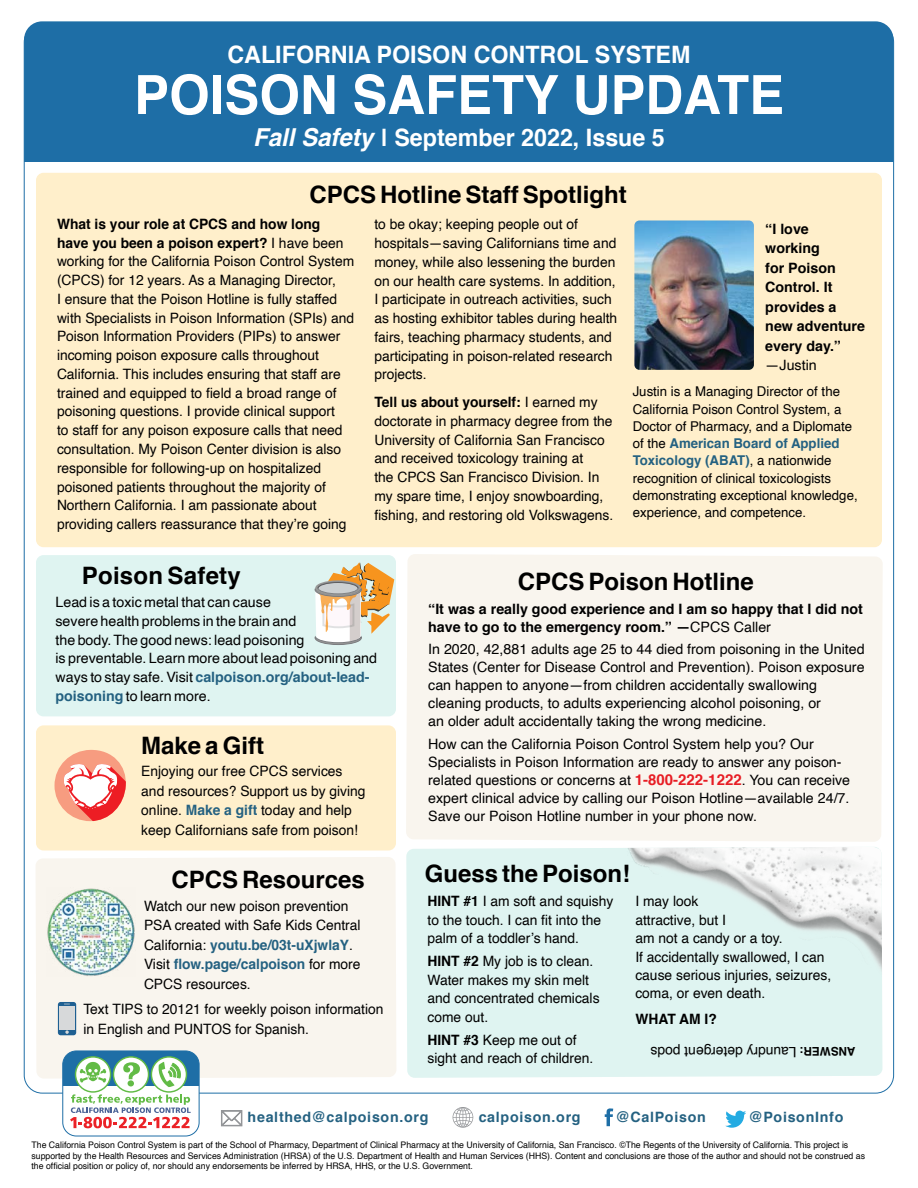
<style>
.page{position:relative;width:918px;height:1188px;background:#fff}
.page>*{position:absolute;margin:0;border:0;box-sizing:border-box;transform-origin:0 0}
.t1{font:700 54px "Helvetica";color:#fff}
.t2{font:700 24px "Helvetica";color:#000}
.t3{font:700 24px "Helvetica";color:#fff}
.t4{font:14.25px/18.8px "Helvetica";color:#000}
.t5{font:700 14.25px/19.5px "Helvetica";color:#000}
.t6{font:700 14.25px "Helvetica";letter-spacing:.05em;color:#246181}
.t7{font:13.5px/17.2px "Helvetica";color:#000}
.t8{font:700 12px "Helvetica";color:#000}
.t9{font:9px/10.5px "Helvetica";color:#000}
.s1{font-style:italic;font-size:24.75px}
.s2{font-weight:700}
.s3{font-weight:400}
.s4{font-weight:700;color:#246181}
.s5{font-weight:700;font-size:15px;color:#e71d24}
</style>
<div class="page">
<div style="left:24px;top:21px;width:870px;height:141px;background:#1e6ea6"></div>
<div style="left:36px;top:555px;width:360px;height:161px;background:#dff4f1;border-radius:8px"></div>
<div style="left:406px;top:848px;width:476px;height:230px;background:#dff4f1"></div>
<img style="left:596px;top:847px;width:286px;height:150px">
<div style="left:36px;top:173px;width:846px;height:374px;background:#ffefcb;border-radius:8px"></div>
<img style="left:634px;top:220px;width:120px;height:150px">
<div style="left:36px;top:857px;width:360px;height:222px;background:#f9f5ee"></div>
<div style="left:406px;top:554px;width:477px;height:288px;background:#f9f5ee"></div>
<div style="left:36px;top:725px;width:360px;height:126px;background:#ffefcb;border-radius:8px"></div>
<svg style="left:58px;top:1002px;width:18px;height:33px"></svg>
<div style="left:59px;top:1006px;width:16px;height:23px;background:#d7d9da"></div>
<svg style="left:65px;top:1030px;width:4px;height:4px"></svg>
<svg style="left:55px;top:749px;width:71px;height:72px"></svg>
<img style="left:47px;top:887px;width:89px;height:89px">
<svg style="left:314px;top:562px;width:80px;height:83px"></svg>
<div style="left:63px;top:1051px;width:136px;height:35px;background:#1e6ea6"></div>
<div style="left:63px;top:1051px;width:136px;height:85px;border:1px solid #1e6ea6;border-radius:14px"></div>
<svg style="left:70px;top:1056px;width:121px;height:72px"></svg>
<svg style="left:221px;top:1110px;width:22px;height:17px"></svg>
<svg style="left:453px;top:1107px;width:20px;height:21px"></svg>
<svg style="left:605px;top:1108px;width:8px;height:18px"></svg>
<svg style="left:725px;top:1111px;width:21px;height:17px"></svg>
<p class="t3" style="left:227px;top:35px;width:465px">CALIFORNIA POISON CONTROL SYSTEM</p>
<h1 class="t1" style="left:134px;top:51px;width:652px">POISON SAFETY UPDATE</h1>
<p class="t3" style="left:253px;top:118px;width:413px"><span class="s1">Fall Safety</span> | September 2022, Issue 5</p>
<h2 class="t2" style="left:309px;top:175px;width:319px">CPCS Hotline Staff Spotlight</h2>
<p class="t4" style="left:57px;top:215px;width:299px"><span class="s2">What is your role at CPCS and how long have you been a poison expert?</span> I have been working for the California Poison Control System (CPCS) for 12 years. As a Managing Director,<br>I ensure that the Poison Hotline is fully staffed with Specialists in Poison Information (SPIs) and Poison Information Providers (PIPs) to answer incoming poison exposure calls throughout California. This includes ensuring that staff are trained and equipped to field a broad range of poisoning questions. I provide clinical support<br>to staff for any poison exposure calls that need consultation. My Poison Center division is also responsible for following-up on hospitalized poisoned patients throughout the majority of Northern California. I am passionate about providing callers reassurance that they’re going</p>
<p class="t4" style="left:374px;top:215px;width:244px">to be okay; keeping people out of hospitals—saving Californians time and money, while also lessening the burden on our health care systems. In addition, I participate in outreach activities, such as hosting exhibitor tables during health fairs, teaching pharmacy students, and participating in poison-related research projects.</p>
<p class="t5" style="left:765px;top:219px;width:101px">“I love working<br>for Poison<br>Control. It provides a new adventure every day.” <span class="s3">—Justin</span></p>
<p class="t7" style="left:633px;top:383px;width:227px">Justin is a Managing Director of the California Poison Control System, a Doctor of Pharmacy, and a Diplomate of the <span class="s4">American Board of Applied Toxicology (ABAT)</span>, a nationwide recognition of clinical toxicologists demonstrating exceptional knowledge, experience, and competence.</p>
<p class="t4" style="left:374px;top:393px;width:240px"><span class="s2">Tell us about yourself:</span> I earned my doctorate in pharmacy degree from the University of California San Francisco and received toxicology training at<br>the CPCS San Francisco Division. In my spare time, I enjoy snowboarding, fishing, and restoring old Volkswagens.</p>
<h3 class="t2" style="left:82px;top:556px;width:160px">Poison Safety</h3>
<p class="t4" style="left:56px;top:593px;width:323px">Lead is a toxic metal that can cause<br>severe health problems in the brain and<br>the body. The good news: lead poisoning<br>is preventable. Learn more about lead poisoning and ways to stay safe. Visit <span class="s4">calpoison.org/about-lead&shy;poisoning</span> to learn more.</p>
<h3 class="t2" style="left:141px;top:726px;width:124px">Make a Gift</h3>
<p class="t4" style="left:141px;top:762px;width:226px;line-height:19.5px">Enjoying our free CPCS services and resources? Support us by giving online. <span class="s4">Make a gift</span> today and help keep Californians safe from poison!</p>
<h3 class="t2" style="left:171px;top:860px;width:195px">CPCS Resources</h3>
<p class="t4" style="left:144px;top:896px;width:218px;line-height:19.5px">Watch our new poison prevention<br>PSA created with Safe Kids Central<br>California: <span class="s4">youtu.be/03t-uXjwlaY</span>.<br>Visit <span class="s4">flow.page/calpoison</span> for more<br>CPCS resources.</p>
<p class="t4" style="left:83px;top:1000px;width:302px;line-height:19.5px">Text TIPS to 20121 for weekly poison information in English and PUNTOS for Spanish.</p>
<h3 class="t2" style="left:518px;top:562px;width:238px">CPCS Poison Hotline</h3>
<p class="t5" style="left:428px;top:600px;width:436px;line-height:18px">“It was a really good experience and I am so happy that I did not have to go to the emergency room.” —<span class="s3">CPCS Caller</span></p>
<p class="t4" style="left:428px;top:641px;width:438px;line-height:18px">In 2020, 42,881 adults age 25 to 44 died from poisoning in the United States (Center for Disease Control and Prevention). Poison exposure can happen to anyone—from children accidentally swallowing cleaning products, to adults experiencing alcohol poisoning, or<br>an older adult accidentally taking the wrong medicine.</p>
<p class="t4" style="left:428px;top:735px;width:424px;line-height:18px">How can the California Poison Control System help you? Our Specialists in Poison Information are ready to answer any poison&shy;related questions or concerns at <span class="s5">1-800-222-1222</span>. You can receive expert clinical advice by calling our Poison Hotline—available 24/7.<br>Save our Poison Hotline number in your phone now.</p>
<h3 class="t2" style="left:425px;top:854px;width:207px">Guess the Poison!</h3>
<p class="t4" style="left:427px;top:893px;width:187px"><span class="s2">HINT #1</span> I am soft and squishy to the touch. I can fit into the palm of a toddler’s hand.</p>
<p class="t4" style="left:427px;top:952px;width:174px"><span class="s2">HINT #2</span> My job is to clean.<br>Water makes my skin melt and concentrated chemicals come out.</p>
<p class="t4" style="left:427px;top:1031px;width:167px"><span class="s2">HINT #3</span> Keep me out of sight and reach of children.</p>
<p class="t4" style="left:635px;top:892px;width:197px">I may look<br>attractive, but I<br>am not a candy or a toy.<br>If accidentally swallowed, I can cause serious injuries, seizures, coma, or even death.</p>
<p class="t5" style="left:635px;top:1010px;width:83px">WHAT AM I?</p>
<p class="t4" style="left:797px;top:1061px;width:147px;rotate:-180deg">Laundry detergent pods</p>
<p class="t8" style="left:855px;top:1061px;width:57px;rotate:-180deg">ANSWER:</p>
<p class="t6" style="left:248px;top:1105px;width:182px">healthed@calpoison.org</p>
<p class="t6" style="left:479px;top:1105px;width:103px">calpoison.org</p>
<p class="t6" style="left:616px;top:1105px;width:91px">@CalPoison</p>
<p class="t6" style="left:749px;top:1105px;width:96px">@PoisonInfo</p>
<p class="t9" style="left:32px;top:1140px;width:835px">The California Poison Control System is part of the School of Pharmacy, Department of Clinical Pharmacy at the University of California, San Francisco. ©The Regents of the University of California. This project is supported by the Health Resources and Services Administration (HRSA) of the U.S. Department of Health and Human Services (HHS). Content and conclusions are those of the author and should not be construed as the official position or policy of, nor should any endorsements be inferred by HRSA, HHS, or the U.S. Government.</p>
</div>
